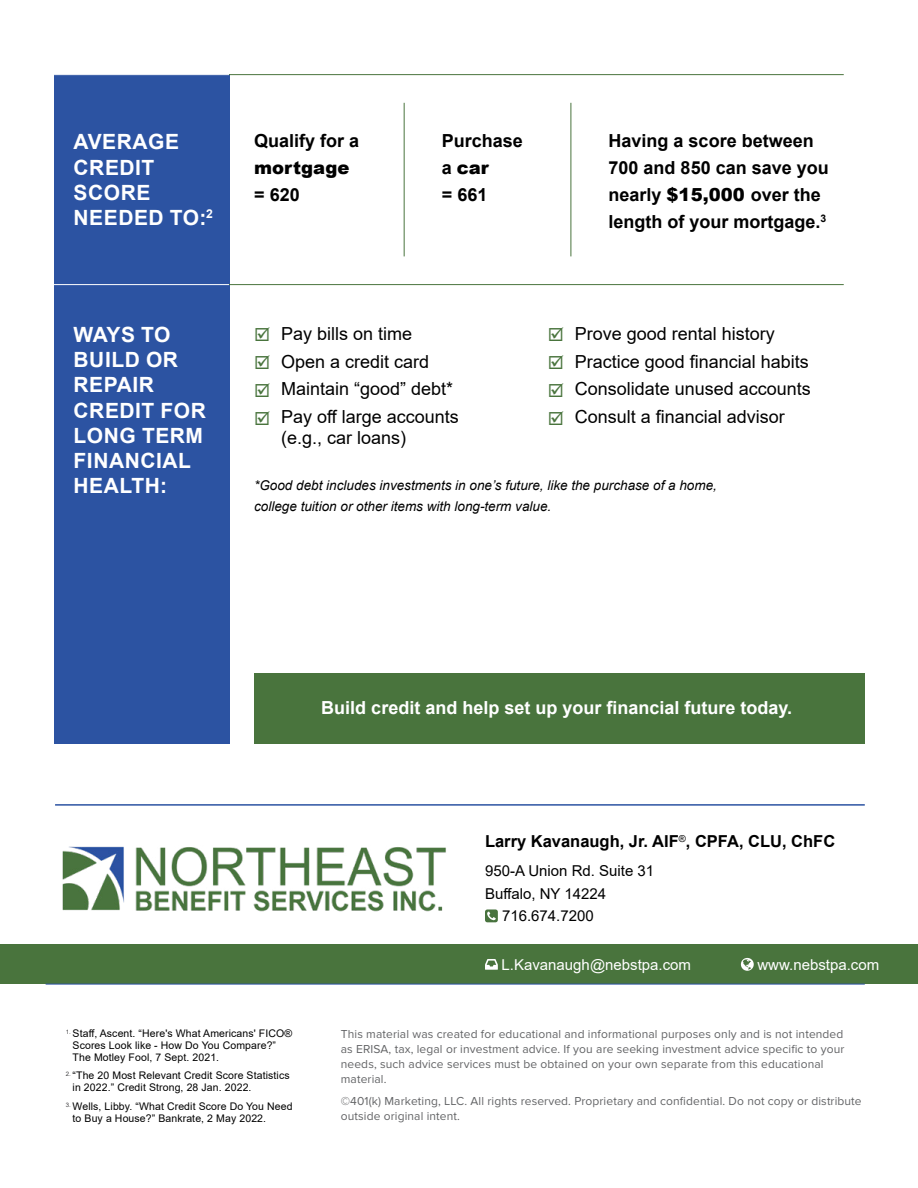
<style>
.page{position:relative;width:918px;height:1188px;background:#fff}
.page>*{position:absolute;margin:0;border:0;box-sizing:border-box;transform-origin:0 0}
.t1{font:700 21px/25.2px "Arial";letter-spacing:.025em;color:#fff}
.t2{font:18px/27.8px "Arial";color:#000}
.t3{font:700 18px/27px "Arial";color:#000}
.t4{font:700 18px "Arial";color:#fff}
.t5{font:900 18px "Arial";color:#000}
.t6{font:700 16.5px "Arial";color:#000}
.t7{font:15px "Arial";color:#000}
.t8{font:15px "Arial";color:#fff}
.t9{font:italic 13.5px/21px "Arial";color:#000}
.t10{font:12px/15px "Proxima Nova";letter-spacing:.01em;color:#636466}
.t11{font:10.5px/12px "Arial";letter-spacing:.01em;color:#000}
.s1{font-weight:900}
</style>
<div class="page">
<div style="left:0;top:944px;width:918px;height:40px;background:#49743d"></div>
<img style="left:62px;top:846px;width:384px;height:65px">
<svg style="left:485px;top:959px;width:13px;height:11px"></svg>
<svg style="left:741px;top:958px;width:13px;height:13px"></svg>
<div style="left:54px;top:74px;width:175px;height:670px;background:#2c53a2"></div>
<hr style="left:404px;top:103px;width:1px;height:153px;background:#49743d">
<hr style="left:571px;top:103px;width:1px;height:153px;background:#49743d">
<hr style="left:55px;top:804px;width:810px;height:2px;background:#2c53a2">
<hr style="left:46px;top:984px;width:819px;height:1px;background:#2c53a2">
<svg style="left:485px;top:909px;width:13px;height:13px"></svg>
<div style="left:254px;top:673px;width:611px;height:71px;background:#49743d"></div>
<hr style="left:54px;top:74px;width:175px;height:1px;background:#fff">
<hr style="left:54px;top:284px;width:175px;height:1px;background:#fff">
<hr style="left:229px;top:74px;width:615px;height:1px;background:#49743d">
<hr style="left:229px;top:284px;width:615px;height:1px;background:#49743d">
<h1 class="t1" style="left:74px;top:130px;width:141px">AVERAGE<br>CREDIT<br>SCORE<br>NEEDED TO:<sup>2</sup></h1>
<h1 class="t1" style="left:74px;top:322px;width:134px">WAYS TO<br>BUILD OR<br>REPAIR<br>CREDIT FOR<br>LONG TERM<br>FINANCIAL<br>HEALTH:</h1>
<h2 class="t3" style="left:254px;top:128px;width:107px">Qualify for a</h2>
<h2 class="t5" style="left:254px;top:155px;width:97px">mortgage</h2>
<h2 class="t3" style="left:254px;top:182px;width:47px">= 620</h2>
<h2 class="t3" style="left:442px;top:128px;width:83px">Purchase a <span class="s1">car<br></span>= 661</h2>
<h2 class="t3" style="left:609px;top:128px;width:222px">Having a score between<br>700 and 850 can save you nearly <span class="s1">$15,000</span> over the length of your mortgage.<sup>3</sup></h2>
<h2 class="t2" style="left:575px;top:320px;width:238px">Prove good rental history<br>Practice good financial habits<br>Consolidate unused accounts<br>Consult a financial advisor</h2>
<h2 class="t2" style="left:281px;top:320px;width:179px">Pay bills on time<br>Open a credit card<br>Maintain “good” debt*<br>Pay off large accounts</h2>
<h2 class="t2" style="left:281px;top:424px;width:127px">(e.g., car loans)</h2>
<p class="t9" style="left:254px;top:475px;width:464px">*Good debt includes investments in one’s future, like the purchase of a home, college tuition or other items with long-term value.</p>
<h2 class="t4" style="left:321px;top:695px;width:472px">Build credit and help set up your financial future today.</h2>
<h3 class="t6" style="left:485px;top:830px;width:352px">Larry Kavanaugh, Jr. AIF<sup>®</sup>, CPFA, CLU, ChFC</h3>
<p class="t7" style="left:485px;top:861px;width:171px">950-A Union Rd. Suite 31</p>
<p class="t7" style="left:485px;top:883px;width:123px">Buffalo, NY 14224</p>
<p class="t7" style="left:502px;top:906px;width:93px">716.674.7200</p>
<p class="t8" style="left:502px;top:954px;width:191px">L.Kavanaugh@nebstpa.com</p>
<p class="t8" style="left:758px;top:954px;width:123px">www.nebstpa.com</p>
<p class="t11" style="left:73px;top:1027px;width:221px;text-indent:-7px"><sup>1.</sup> Staff, Ascent. “Here's What Americans' FICO®<br>Scores Look like - How Do You Compare?”<br>The Motley Fool, 7 Sept. 2021.</p>
<p class="t11" style="left:73px;top:1070px;width:219px;text-indent:-7px"><sup>2.</sup> “The 20 Most Relevant Credit Score Statistics in 2022.” Credit Strong, 28 Jan. 2022.</p>
<p class="t11" style="left:73px;top:1100px;width:222px;text-indent:-7px"><sup>3.</sup> Wells, Libby. “What Credit Score Do You Need to Buy a House?” Bankrate, 2 May 2022.</p>
<p class="t10" style="left:341px;top:1027px;width:505px">This material was created for educational and informational purposes only and is not intended as ERISA, tax, legal or investment advice. If you are seeking investment advice specific to your needs, such advice services must be obtained on your own separate from this educational material.</p>
<p class="t10" style="left:341px;top:1094px;width:522px">©401(k) Marketing, LLC. All rights reserved. Proprietary and confidential. Do not copy or distribute outside original intent.</p>
</div>
